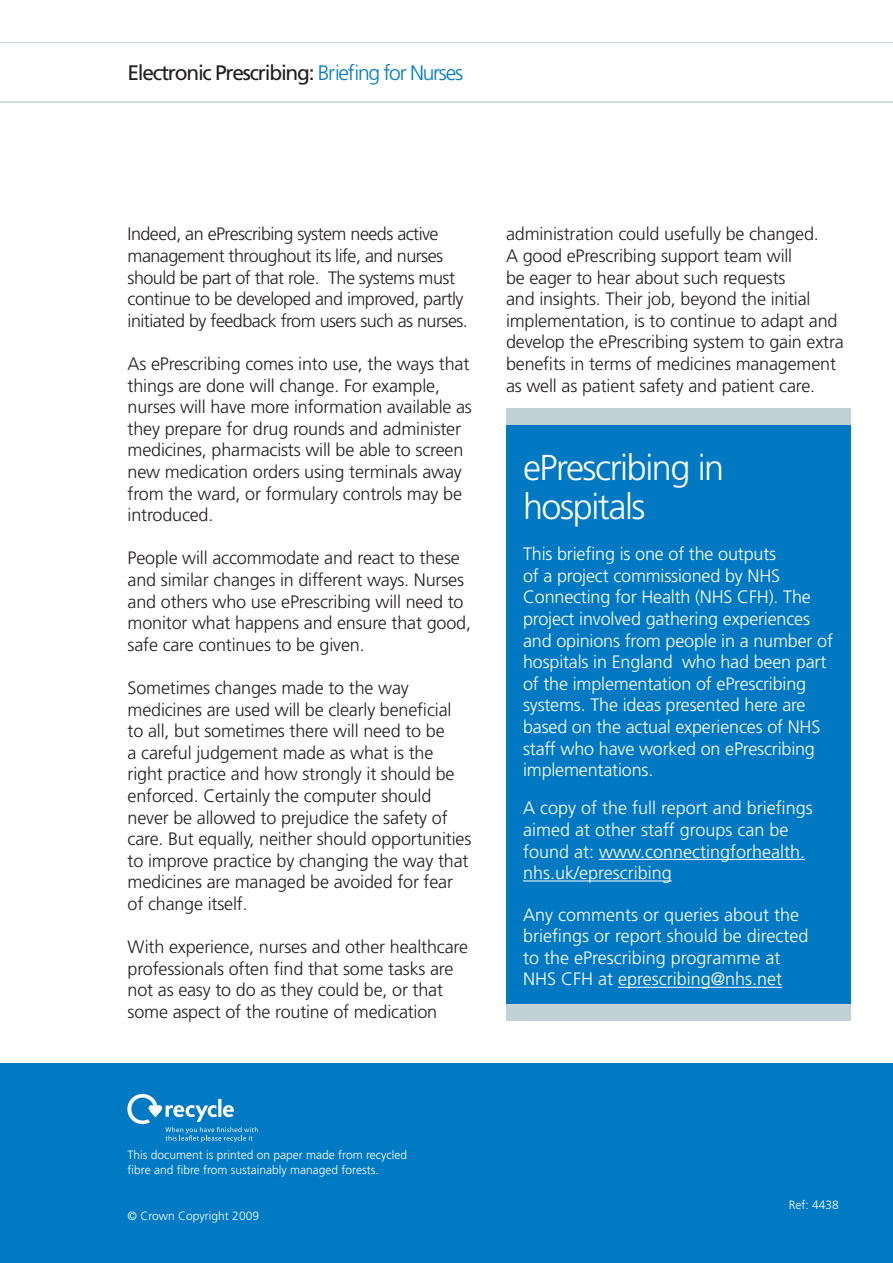
<style>
.page{position:relative;width:893px;height:1263px;background:#fff}
.page>*{position:absolute;margin:0;border:0;box-sizing:border-box;transform-origin:0 0}
.Heading{font:300 36px/39px "Frutiger LT Std";letter-spacing:-.04em;color:#fff}
.t1{font:21px "Frutiger LT Std";letter-spacing:-.06em;color:#231f20}
.Body_copy{font:300 18px/21.6px "Frutiger LT Std";letter-spacing:-.01em;color:#231f20}
.Body_copy-2{font:300 18px/21.6px "Frutiger LT Std";letter-spacing:-.01em;color:#fff}
.Body_copy-3{font:300 18px/21.6px "Frutiger LT Std";letter-spacing:-.03em;color:#231f20}
.t2{font:300 12px/14.4px "Frutiger LT Std";color:#fff}
.s1{font-weight:300;color:#007ac2}
</style>
<div class="page">
<div style="left:0;top:1063px;width:893px;height:200px;background:#007ac2"></div>
<svg style="left:127px;top:1094px;width:131px;height:48px"></svg>
<hr style="left:0;top:42px;width:893px;height:1px;background:#c2d1d5">
<hr style="left:0;top:101px;width:893px;height:2px;background:#c2d1d5">
<div style="left:506px;top:421px;width:344px;height:589px;background:#0079c2"></div>
<div style="left:506px;top:408px;width:344px;height:17px;background:#c2d1d5"></div>
<div style="left:506px;top:1004px;width:344px;height:16px;background:#c2d1d5"></div>
<hr style="left:599px;top:859px;width:206px;height:1px;background:#fff">
<hr style="left:523px;top:880px;width:149px;height:1px;background:#fff">
<hr style="left:618px;top:987px;width:164px;height:1px;background:#fff">
<p class="t1" style="left:128px;top:60px;width:337px">Electronic Prescribing: <span class="s1">Briefing for Nurses</span></p>
<p class="Body_copy-3" style="left:128px;top:224px;width:342px">Indeed, an ePrescribing system needs active management throughout its life, and nurses should be part of that role. The systems must continue to be developed and improved, partly initiated by feedback from users such as nurses.</p>
<p class="Body_copy" style="left:128px;top:353px;width:346px">As ePrescribing comes into use, the ways that things are done will change. For example, nurses will have more information available as they prepare for drug rounds and administer medicines, pharmacists will be able to screen new medication orders using terminals away from the ward, or formulary controls may be introduced.</p>
<p class="Body_copy" style="left:128px;top:548px;width:345px">People will accommodate and react to these and similar changes in different ways. Nurses and others who use ePrescribing will need to monitor what happens and ensure that good, safe care continues to be given.</p>
<p class="Body_copy" style="left:128px;top:677px;width:345px">Sometimes changes made to the way medicines are used will be clearly beneficial to all, but sometimes there will need to be<br>a careful judgement made as what is the right practice and how strongly it should be enforced. Certainly the computer should never be allowed to prejudice the safety of care. But equally, neither should opportunities to improve practice by changing the way that medicines are managed be avoided for fear of change itself.</p>
<p class="Body_copy" style="left:128px;top:936px;width:342px">With experience, nurses and other healthcare professionals often find that some tasks are not as easy to do as they could be, or that some aspect of the routine of medication</p>
<p class="Body_copy" style="left:506px;top:224px;width:314px">administration could usefully be changed.</p>
<p class="Body_copy" style="left:506px;top:245px;width:339px">A good ePrescribing support team will<br>be eager to hear about such requests<br>and insights. Their job, beyond the initial implementation, is to continue to adapt and develop the ePrescribing system to gain extra benefits in terms of medicines management as well as patient safety and patient care.</p>
<p class="Heading" style="left:523px;top:449px;width:203px">ePrescribing in hospitals</p>
<p class="Body_copy-2" style="left:523px;top:543px;width:311px">This briefing is one of the outputs<br>of a project commissioned by NHS Connecting for Health (NHS CFH). The project involved gathering experiences and opinions from people in a number of hospitals in England who had been part of the implementation of ePrescribing systems. The ideas presented here are based on the actual experiences of NHS staff who have worked on ePrescribing implementations.</p>
<p class="Body_copy-2" style="left:523px;top:798px;width:291px">A copy of the full report and briefings aimed at other staff groups can be found at: www.connectingforhealth. nhs.uk/eprescribing</p>
<p class="Body_copy-2" style="left:523px;top:904px;width:287px">Any comments or queries about the briefings or report should be directed to the ePrescribing programme at NHS CFH at eprescribing@nhs.net</p>
<p class="t2" style="left:128px;top:1148px;width:281px">This document is printed on paper made from recycled fibre and fibre from sustainably managed forests.</p>
<p class="t2" style="left:128px;top:1209px;width:133px">© Crown Copyright 2009</p>
<p class="t2" style="left:789px;top:1197px;width:52px">Ref: 4438</p>
</div>
